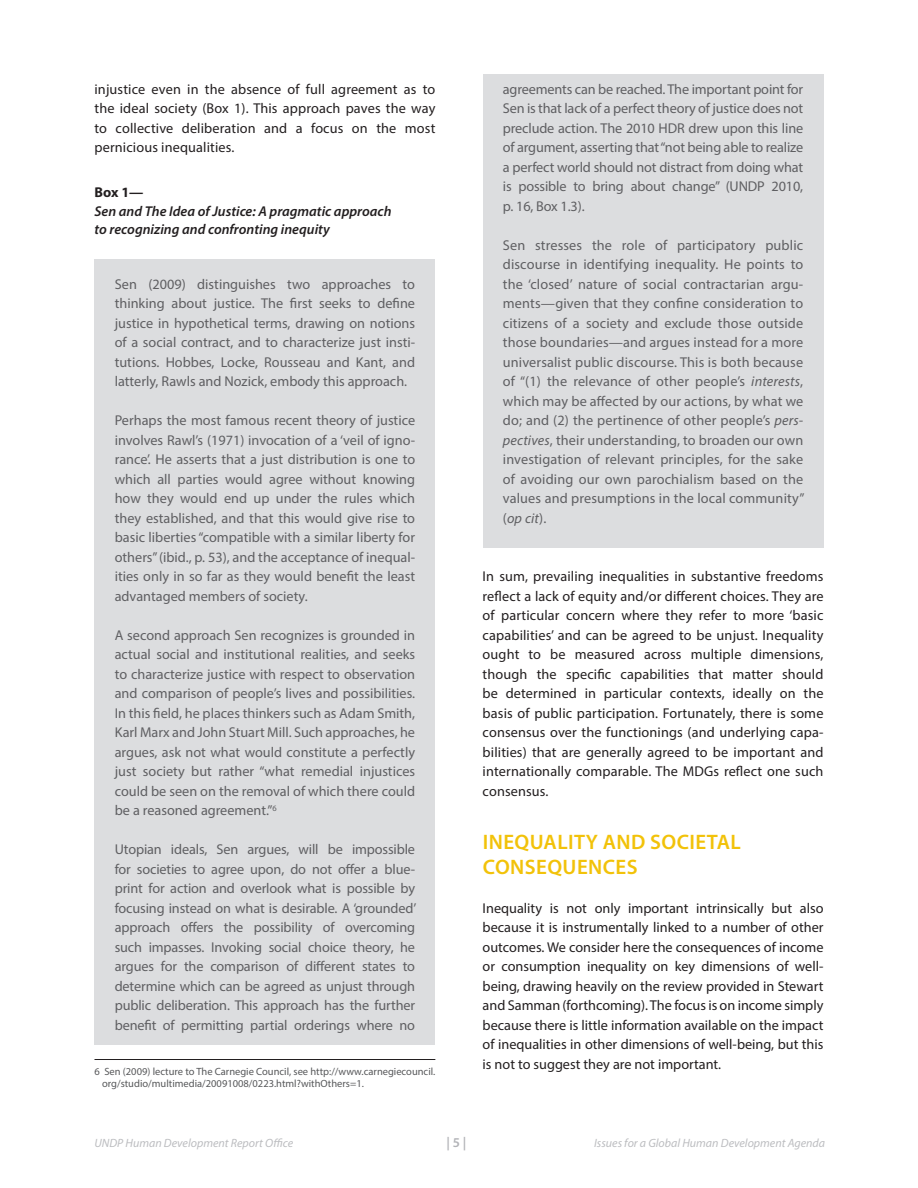
<style>
.page{position:relative;width:918px;height:1188px;background:#fff}
.page>*{position:absolute;margin:0;border:0;box-sizing:border-box;transform-origin:0 0}
._2ndHeading-colorOnl{font:600 21px/25.5px "Myriad Pro";letter-spacing:.02em;color:#f2c209}
.MAIN_TEXT_BG{font:14.25px/19.5px "Myriad Pro";color:#5f5f62;text-align:justify}
.MAIN_TEXT{font:14.25px/19.5px "Myriad Pro";letter-spacing:.01em;color:#231f20;text-align:justify}
.Paragraph_Style_1{font:italic 600 14.25px/18.3px "Myriad Pro";color:#231f20}
.t1{font:600 13.5px "Myriad Pro";color:#b2b3b7}
.t2{font:italic 12px "Myriad Pro";color:#bcbdc0}
.FOOTNOTE{font:10.5px/12px "Myriad Pro";color:#57585a}
.s1{font-weight:700;font-style:normal}
.s2{font-style:italic}
</style>
<div class="page">
<div style="left:483px;top:74px;width:341px;height:474px;background:#dcdddf"></div>
<div style="left:94px;top:259px;width:341px;height:785px;background:#dcdddf"></div>
<hr style="left:94px;top:1059px;width:341px;height:1px;background:#231f20">
<p class="MAIN_TEXT" style="left:94px;top:79px;width:342px">injustice even in the absence of full agreement as to the ideal society (Box 1). This approach paves the way to collective deliberation and a focus on the most pernicious inequalities.</p>
<p class="Paragraph_Style_1" style="left:94px;top:183px;width:299px"><span class="s1">Box 1—<br></span>Sen and The Idea of Justice: A pragmatic approach to recognizing and confronting inequity</p>
<p class="MAIN_TEXT_BG" style="left:115px;top:274px;width:302px">Sen (2009) distinguishes two approaches to thinking about justice. The first seeks to define justice in hypothetical terms, drawing on notions of a social contract, and to characterize just insti&shy;tutions. Hobbes, Locke, Rousseau and Kant, and latterly, Rawls and Nozick, embody this approach.</p>
<p class="MAIN_TEXT_BG" style="left:115px;top:410px;width:302px">Perhaps the most famous recent theory of justice involves Rawl’s (1971) invocation of a ‘veil of igno&shy;rance’. He asserts that a just distribution is one to which all parties would agree without knowing how they would end up under the rules which they established, and that this would give rise to basic liberties “compatible with a similar liberty for others” (ibid., p. 53), and the acceptance of inequal&shy;ities only in so far as they would benefit the least advantaged members of society.</p>
<p class="MAIN_TEXT_BG" style="left:115px;top:625px;width:302px">A second approach Sen recognizes is grounded in actual social and institutional realities, and seeks to characterize justice with respect to observation and comparison of people’s lives and possibilities.<br>In this field, he places thinkers such as Adam Smith, Karl Marx and John Stuart Mill. Such approaches, he argues, ask not what would constitute a perfectly just society but rather “what remedial injustices could be seen on the removal of which there could be a reasoned agreement.”<sup>6</sup></p>
<p class="MAIN_TEXT_BG" style="left:115px;top:839px;width:303px">Utopian ideals, Sen argues, will be impossible for societies to agree upon, do not offer a blue&shy;print for action and overlook what is possible by focusing instead on what is desirable. A ‘grounded’ approach offers the possibility of overcoming such impasses. Invoking social choice theory, he argues for the comparison of different states to determine which can be agreed as unjust through public deliberation. This approach has the further benefit of permitting partial orderings where no</p>
<p class="FOOTNOTE" style="left:102px;top:1065px;width:335px;text-indent:-8px">6 Sen (2009) lecture to The Carnegie Council, see http://www.carnegiecouncil. org/studio/multimedia/20091008/0223.html?withOthers=1.</p>
<p class="MAIN_TEXT_BG" style="left:503px;top:79px;width:302px">agreements can be reached. The important point for Sen is that lack of a perfect theory of justice does not preclude action. The 2010 HDR drew upon this line of argument, asserting that “not being able to realize a perfect world should not distract from doing what is possible to bring about change” (UNDP 2010, p. 16, Box 1.3).</p>
<p class="MAIN_TEXT_BG" style="left:503px;top:235px;width:303px">Sen stresses the role of participatory public discourse in identifying inequality. He points to the ‘closed’ nature of social contractarian argu&shy;ments—given that they confine consideration to citizens of a society and exclude those outside those boundaries—and argues instead for a more universalist public discourse. This is both because of “(1) the relevance of other people’s <span class="s2">interests</span>, which may be affected by our actions, by what we do; and (2) the pertinence of other people’s <span class="s2">pers&shy;pectives</span>, their understanding, to broaden our own investigation of relevant principles, for the sake of avoiding our own parochialism based on the values and presumptions in the local community” (<span class="s2">op cit</span>).</p>
<p class="MAIN_TEXT" style="left:483px;top:566px;width:342px">In sum, prevailing inequalities in substantive freedoms reflect a lack of equity and/or different choices. They are of particular concern where they refer to more ‘basic capabilities’ and can be agreed to be unjust. Inequality ought to be measured across multiple dimensions, though the specific capabilities that matter should be determined in particular contexts, ideally on the basis of public participation. Fortunately, there is some consensus over the functionings (and underlying capa&shy;bilities) that are generally agreed to be important and internationally comparable. The MDGs reflect one such consensus.</p>
<p class="_2ndHeading-colorOnl" style="left:483px;top:829px;width:260px">INEQUALITY AND SOCIETAL<br>CONSEQUENCES</p>
<p class="MAIN_TEXT" style="left:483px;top:898px;width:342px">Inequality is not only important intrinsically but also because it is instrumentally linked to a number of other outcomes. We consider here the consequences of income or consumption inequality on key dimensions of well&shy;being, drawing heavily on the review provided in Stewart and Samman (forthcoming). The focus is on income simply because there is little information available on the impact of inequalities in other dimensions of well-being, but this is not to suggest they are not important.</p>
<p class="t2" style="left:94px;top:1135px;width:200px">UNDP Human Development Report Office</p>
<p class="t1" style="left:446px;top:1134px;width:21px">| 5 |</p>
<p class="t2" style="left:594px;top:1135px;width:232px">Issues for a Global Human Development Agenda</p>
</div>
